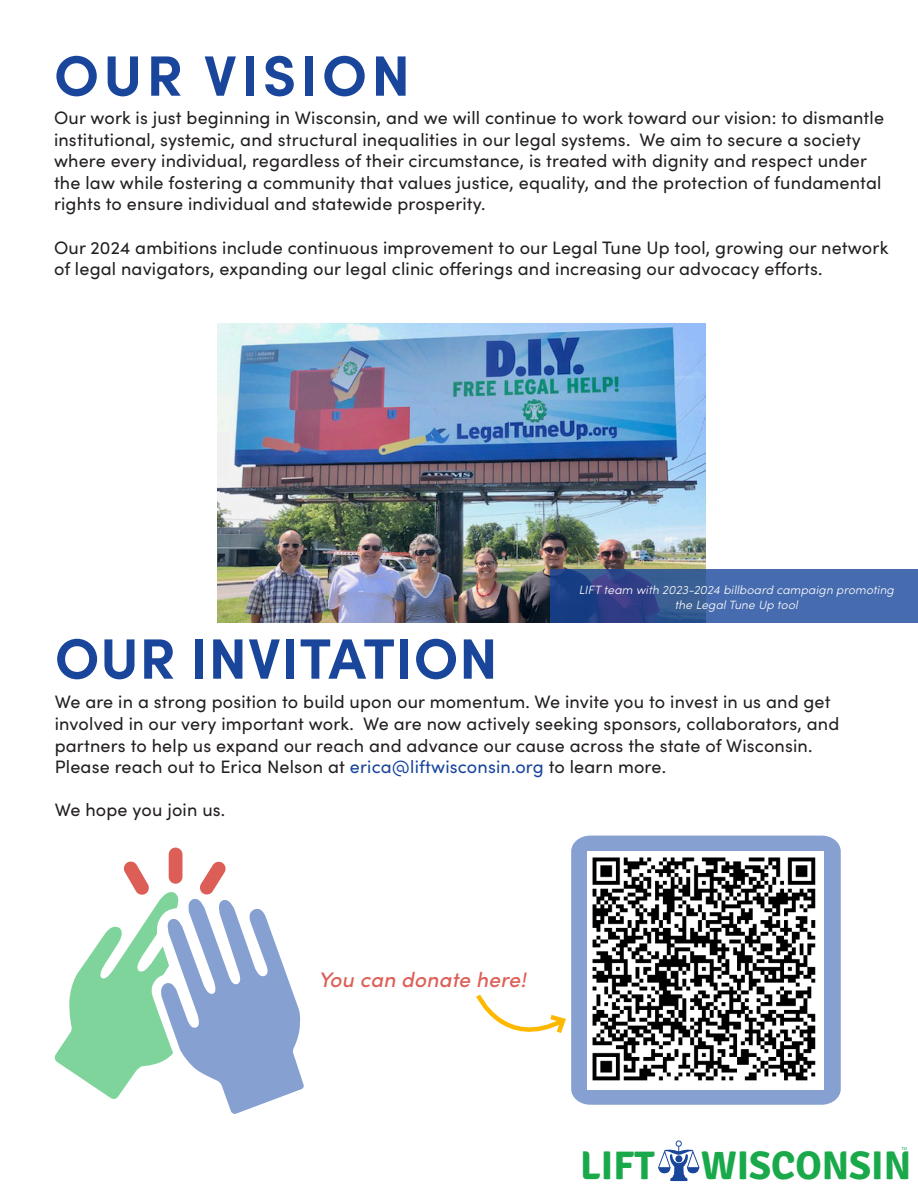
<style>
.page{position:relative;width:918px;height:1188px;background:#fff}
.page>*{position:absolute;margin:0;border:0;box-sizing:border-box;transform-origin:0 0}
.t1{font:700 57px "Sofia Pro";letter-spacing:.01em;color:#19469b}
.t2{font:700 57px "Sofia Pro";letter-spacing:.07em;color:#19469b}
.t3{font:700 40.05px "Signika";color:#1aa94a}
.t4{font:italic 500 21px "Sofia Pro";letter-spacing:.01em;color:#dc6058}
.t5{font:18px/21.6px "Sofia Pro";letter-spacing:.01em;color:#231f20}
.t6{font:italic 300 12px/14.4px "Sofia Pro";letter-spacing:.01em;color:#fff;text-align:center}
.t7{font:3.9px "Arial";color:#1aa94a}
.s1{color:#19469b}
</style>
<div class="page">
<svg style="left:658px;top:1140px;width:41px;height:41px"></svg>
<div style="left:675px;top:1155px;width:7px;height:7px;background:#19469b;border-radius:50%"></div>
<div style="left:169px;top:848px;width:13px;height:36px;background:#dc5e57;border-radius:7px"></div>
<svg style="left:54px;top:861px;width:250px;height:253px"></svg>
<img style="left:218px;top:324px;width:487px;height:299px">
<svg style="left:551px;top:569px;width:367px;height:54px;background:#3c5d9f"></svg>
<svg style="left:571px;top:836px;width:270px;height:269px;background:#8fa7d4"></svg>
<img style="left:588px;top:852px;width:235px;height:237px">
<svg style="left:476px;top:994px;width:90px;height:39px"></svg>
<p class="t2" style="left:54px;top:32px;width:358px">OUR VISION</p>
<p class="t5" style="left:54px;top:106px;width:832px">Our work is just beginning in Wisconsin, and we will continue to work toward our vision: to dismantle institutional, systemic, and structural inequalities in our legal systems. We aim to secure a society where every individual, regardless of their circumstance, is treated with dignity and respect under the law while fostering a community that values justice, equality, and the protection of fundamental rights to ensure individual and statewide prosperity.</p>
<p class="t5" style="left:54px;top:236px;width:836px">Our 2024 ambitions include continuous improvement to our Legal Tune Up tool, growing our network of legal navigators, expanding our legal clinic offerings and increasing our advocacy efforts.</p>
<p class="t1" style="left:55px;top:615px;width:445px">OUR INVITATION</p>
<p class="t6" style="left:579px;top:582px;width:317px">LIFT team with 2023-2024 billboard campaign promoting the Legal Tune Up tool</p>
<p class="t5" style="left:55px;top:690px;width:786px">We are in a strong position to build upon our momentum. We invite you to invest in us and get involved in our very important work. We are now actively seeking sponsors, collaborators, and partners to help us expand our reach and advance our cause across the state of Wisconsin.<br>Please reach out to Erica Nelson at <span class="s1">erica@liftwisconsin.org</span> to learn more.</p>
<p class="t5" style="left:55px;top:798px;width:172px">We hope you join us.</p>
<p class="t4" style="left:318px;top:965px;width:209px">You can donate here!</p>
<p class="t7" style="left:902px;top:1146px;width:7px">TM</p>
<h2 class="t3" style="left:580px;top:1141px;width:333px">LIFT WISCONSIN</h2>
</div>
